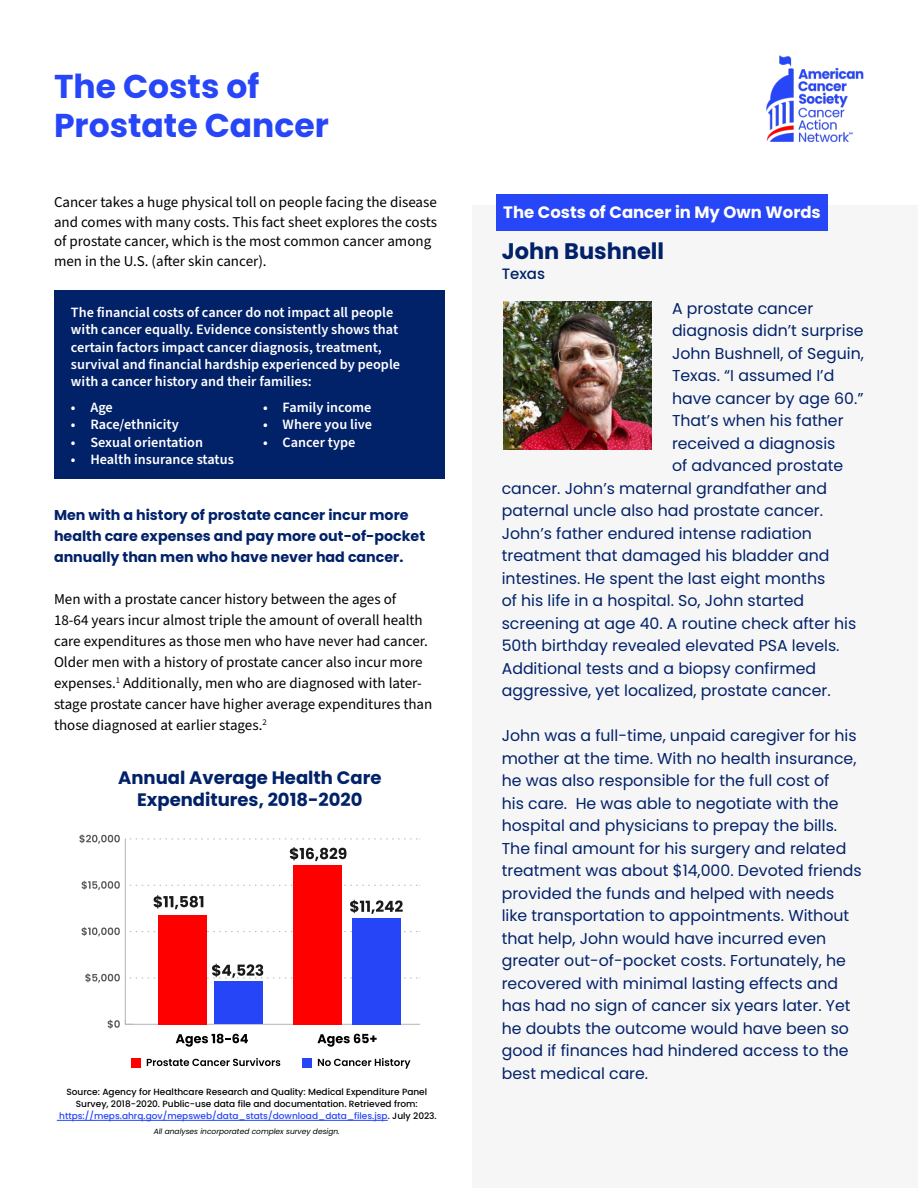
<style>
.page{position:relative;width:918px;height:1188px;background:#fff}
.page>*{position:absolute;margin:0;border:0;box-sizing:border-box;transform-origin:0 0}
.t1{font:700 33px/39.6px "Poppins";color:#2746f8}
.t2{font:700 22.5px "Poppins";color:#012169}
.t3{font:700 18px/22.5px "Poppins";color:#012169;text-align:center}
.Name{font:700 16.5px "Poppins";color:#fff}
.t4{font:15.75px/22.5px "Poppins";color:#012169}
.Bold_Subhead{font:15px/21px "Source Sans Pro";color:#000}
.p{font:15px/19.5px "Source Sans Pro";color:#000}
.t5{font:500 15px "Poppins";color:#012169}
.p-2{font:600 14.25px/17.2px "Source Sans Pro";color:#fff}
.Bold_Subhead-2{font:700 14.25px/21px "Poppins";color:#012169}
.t6{font:500 9px/12px "Poppins";color:#000;text-align:center}
.t7{font:italic 7.5px "Poppins";color:#000}
.s1{color:#2746f8}
</style>
<div class="page">
<hr style="left:57px;top:1120px;width:331px;height:1px;background:#2746f8">
<img style="left:766px;top:55px;width:98px;height:87px">
<div style="left:54px;top:290px;width:390px;height:188px;background:#012169"></div>
<div style="left:472px;top:205px;width:446px;height:983px;background:#f6f6f6"></div>
<div style="left:496px;top:194px;width:332px;height:36px;background:#2746f8"></div>
<img style="left:503px;top:302px;width:149px;height:148px">
<svg style="left:176px;top:1034px;width:72px;height:13px"></svg>
<svg style="left:317px;top:1034px;width:60px;height:13px"></svg>
<hr style="left:125px;top:1024px;width:295px;height:1px;background:#b5b5b8">
<hr style="left:125px;top:839px;width:1px;height:185px;background:#b5b5b8">
<svg style="left:108px;top:1020px;width:25px;height:9px"></svg>
<svg style="left:85px;top:964px;width:335px;height:19px"></svg>
<svg style="left:82px;top:927px;width:338px;height:9px"></svg>
<svg style="left:82px;top:881px;width:338px;height:33px"></svg>
<svg style="left:79px;top:834px;width:341px;height:27px"></svg>
<div style="left:132px;top:1058px;width:9px;height:9px;background:#f00"></div>
<svg style="left:147px;top:1058px;width:133px;height:8px"></svg>
<div style="left:303px;top:1058px;width:9px;height:9px;background:#2645f7"></div>
<svg style="left:318px;top:1058px;width:92px;height:11px"></svg>
<div style="left:352px;top:918px;width:48px;height:106px;background:#2645f7"></div>
<div style="left:294px;top:865px;width:48px;height:159px;background:#f00"></div>
<div style="left:215px;top:981px;width:48px;height:43px;background:#2645f7"></div>
<div style="left:159px;top:915px;width:48px;height:109px;background:#f00"></div>
<p class="t1" style="left:54px;top:66px;width:276px">The Costs of<br>Prostate Cancer</p>
<p class="p" style="left:54px;top:193px;width:384px">Cancer takes a huge physical toll on people facing the disease and comes with many costs. This fact sheet explores the costs of prostate cancer, which is the most common cancer among men in the U.S. (after skin cancer).</p>
<p class="p-2" style="left:71px;top:304px;width:331px">The financial costs of cancer do not impact all people with cancer equally. Evidence consistently shows that certain factors impact cancer diagnosis, treatment, survival and financial hardship experienced by people with a cancer history and their families:</p>
<p class="p-2" style="left:71px;top:399px;width:43px">• Age</p>
<p class="p-2" style="left:71px;top:416px;width:109px">• Race/ethnicity</p>
<p class="p-2" style="left:71px;top:434px;width:134px">• Sexual orientation</p>
<p class="p-2" style="left:71px;top:451px;width:164px">• Health insurance status</p>
<p class="p-2" style="left:263px;top:399px;width:110px">• Family income</p>
<p class="p-2" style="left:263px;top:416px;width:110px">• Where you live</p>
<p class="p-2" style="left:263px;top:434px;width:94px">• Cancer type</p>
<p class="Bold_Subhead-2" style="left:54px;top:505px;width:373px">Men with a history of prostate cancer incur more health care expenses and pay more out-of-pocket annually than men who have never had cancer.</p>
<p class="Bold_Subhead" style="left:54px;top:589px;width:380px">Men with a prostate cancer history between the ages of 18-64 years incur almost triple the amount of overall health care expenditures as those men who have never had cancer.<br>Older men with a history of prostate cancer also incur more expenses.<sup>1</sup> Additionally, men who are diagnosed with later&shy;stage prostate cancer have higher average expenditures than those diagnosed at earlier stages.<sup>2</sup></p>
<p class="t3" style="left:118px;top:766px;width:265px">Annual Average Health Care<br>Expenditures, 2018-2020</p>
<p class="t6" style="left:59px;top:1086px;width:379px">Source: Agency for Healthcare Research and Quality: Medical Expenditure Panel<br>Survey, 2018-2020. Public-use data file and documentation. Retrieved from: <span class="s1">https://meps.ahrq.gov/mepsweb/data_stats/download_data_files.jsp</span>. July 2023.</p>
<p class="t7" style="left:154px;top:1127px;width:188px">All analyses incorporated complex survey design.</p>
<p class="Name" style="left:503px;top:203px;width:319px">The Costs of Cancer in My Own Words</p>
<p class="t2" style="left:502px;top:238px;width:164px">John Bushnell</p>
<p class="t5" style="left:502px;top:265px;width:45px">Texas</p>
<p class="t4" style="left:672px;top:297px;width:143px">A prostate cancer</p>
<p class="t4" style="left:672px;top:319px;width:193px">diagnosis didn’t surprise</p>
<p class="t4" style="left:672px;top:342px;width:194px">John Bushnell, of Seguin,</p>
<p class="t4" style="left:672px;top:364px;width:164px">Texas. “I assumed I’d</p>
<p class="t4" style="left:672px;top:387px;width:193px">have cancer by age 60.”</p>
<p class="t4" style="left:672px;top:409px;width:173px">That’s when his father</p>
<p class="t4" style="left:672px;top:432px;width:165px">received a diagnosis</p>
<p class="t4" style="left:672px;top:454px;width:173px">of advanced prostate</p>
<p class="t4" style="left:502px;top:477px;width:327px">cancer. John’s maternal grandfather and</p>
<p class="t4" style="left:502px;top:499px;width:323px">paternal uncle also had prostate cancer.</p>
<p class="t4" style="left:502px;top:522px;width:312px">John’s father endured intense radiation</p>
<p class="t4" style="left:502px;top:544px;width:329px">treatment that damaged his bladder and</p>
<p class="t4" style="left:502px;top:567px;width:325px">intestines. He spent the last eight months</p>
<p class="t4" style="left:502px;top:589px;width:304px">of his life in a hospital. So, John started</p>
<p class="t4" style="left:502px;top:612px;width:356px">screening at age 40. A routine check after his</p>
<p class="t4" style="left:502px;top:634px;width:339px">50th birthday revealed elevated PSA levels.</p>
<p class="t4" style="left:502px;top:657px;width:316px">Additional tests and a biopsy confirmed</p>
<p class="t4" style="left:502px;top:679px;width:330px">aggressive, yet localized, prostate cancer.</p>
<p class="t4" style="left:502px;top:724px;width:361px">John was a full-time, unpaid caregiver for his mother at the time. With no health insurance, he was also responsible for the full cost of<br>his care. He was able to negotiate with the hospital and physicians to prepay the bills.<br>The final amount for his surgery and related treatment was about $14,000. Devoted friends provided the funds and helped with needs like transportation to appointments. Without that help, John would have incurred even greater out-of-pocket costs. Fortunately, he recovered with minimal lasting effects and has had no sign of cancer six years later. Yet he doubts the outcome would have been so good if finances had hindered access to the best medical care.</p>
</div>
